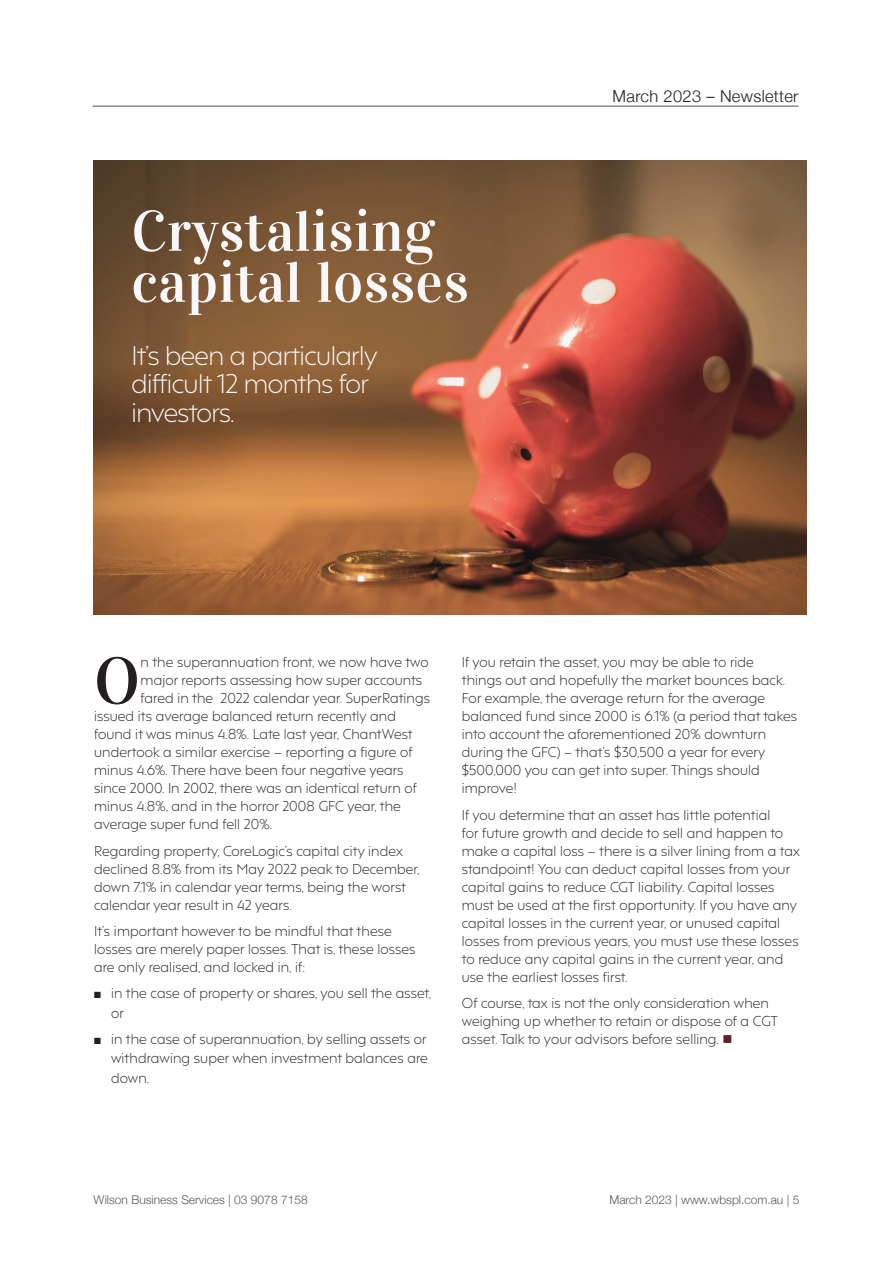
<style>
.page{position:relative;width:893px;height:1263px;background:#fff}
.page>*{position:absolute;margin:0;border:0;box-sizing:border-box;transform-origin:0 0}
.t1{font:65.1px "Vidaloka";color:#231f20}
.t2{font:57px/51px "Vidaloka";letter-spacing:.01em;color:#f8f8fb}
.t3{font:300 25.5px/28.5px "F37 Hooj";letter-spacing:-.02em;color:#fafafc}
.t4{font:300 16.5px "Helvetica Neue";letter-spacing:.02em;color:#231f20}
.t5{font:300 13.5px/18px "F37 Hooj";letter-spacing:.01em;color:#231f20}
.t6{font:300 12px "Helvetica Neue";color:#57585a}
.s1{color:#602221}
</style>
<div class="page">
<hr style="left:93px;top:106px;width:705px;height:1px;background:#231f20">
<img style="left:94px;top:161px;width:712px;height:453px">
<h2 class="t2" style="left:131px;top:206px;width:339px">Crystalising capital losses</h2>
<h3 class="t3" style="left:131px;top:338px;width:248px">It’s been a particularly difficult 12 months for investors.</h3>
<p class="t4" style="left:613px;top:83px;width:187px">March 2023 – Newsletter</p>
<h1 class="t1" style="left:94px;top:642px;width:47px">O</h1>
<p class="t5" style="left:141px;top:652px;width:290px">n the superannuation front, we now have two</p>
<p class="t5" style="left:141px;top:670px;width:283px">major reports assessing how super accounts</p>
<p class="t5" style="left:141px;top:688px;width:291px">fared in the 2022 calendar year. SuperRatings</p>
<p class="t5" style="left:94px;top:706px;width:303px">issued its average balanced return recently and</p>
<p class="t5" style="left:94px;top:724px;width:320px">found it was minus 4.8%. Late last year, ChantWest</p>
<p class="t5" style="left:94px;top:742px;width:320px">undertook a similar exercise – reporting a figure of</p>
<p class="t5" style="left:94px;top:760px;width:311px">minus 4.6%. There have been four negative years</p>
<p class="t5" style="left:94px;top:778px;width:324px">since 2000. In 2002, there was an identical return of</p>
<p class="t5" style="left:94px;top:796px;width:308px">minus 4.8%, and in the horror 2008 GFC year, the</p>
<p class="t5" style="left:94px;top:814px;width:179px">average super fund fell 20%.</p>
<p class="t5" style="left:94px;top:840px;width:327px">Regarding property, CoreLogic’s capital city index declined 8.8% from its May 2022 peak to December, down 7.1% in calendar year terms, being the worst calendar year result in 42 years.</p>
<p class="t5" style="left:94px;top:921px;width:323px">It’s important however to be mindful that these losses are merely paper losses. That is, these losses are only realised, and locked in, if:</p>
<p class="t5" style="left:111px;top:982px;width:322px;line-height:19.5px;text-indent:-17px">■ in the case of property or shares, you sell the asset, or</p>
<p class="t5" style="left:111px;top:1027px;width:318px;line-height:19.5px;text-align:justify;text-indent:-17px">■ in the case of superannuation, by selling assets or withdrawing super when investment balances are down.</p>
<p class="t5" style="left:462px;top:652px;width:337px">If you retain the asset, you may be able to ride things out and hopefully the market bounces back.<br>For example, the average return for the average balanced fund since 2000 is 6.1% (a period that takes into account the aforementioned 20% downturn during the GFC) – that’s $30,500 a year for every $500,000 you can get into super. Things should improve!</p>
<p class="t5" style="left:462px;top:804px;width:339px">If you determine that an asset has little potential<br>for future growth and decide to sell and happen to make a capital loss – there is a silver lining from a tax standpoint! You can deduct capital losses from your capital gains to reduce CGT liability. Capital losses must be used at the first opportunity. If you have any capital losses in the current year, or unused capital losses from previous years, you must use these losses to reduce any capital gains in the current year, and use the earliest losses first.</p>
<p class="t5" style="left:462px;top:993px;width:317px">Of course, tax is not the only consideration when weighing up whether to retain or dispose of a CGT asset. Talk to your advisors before selling. <span class="s1">■</span></p>
<p class="t6" style="left:94px;top:1190px;width:216px">Wilson Business Services | 03 9078 7158</p>
<p class="t6" style="left:609px;top:1190px;width:191px">March 2023 | www.wbspl.com.au | 5</p>
</div>
